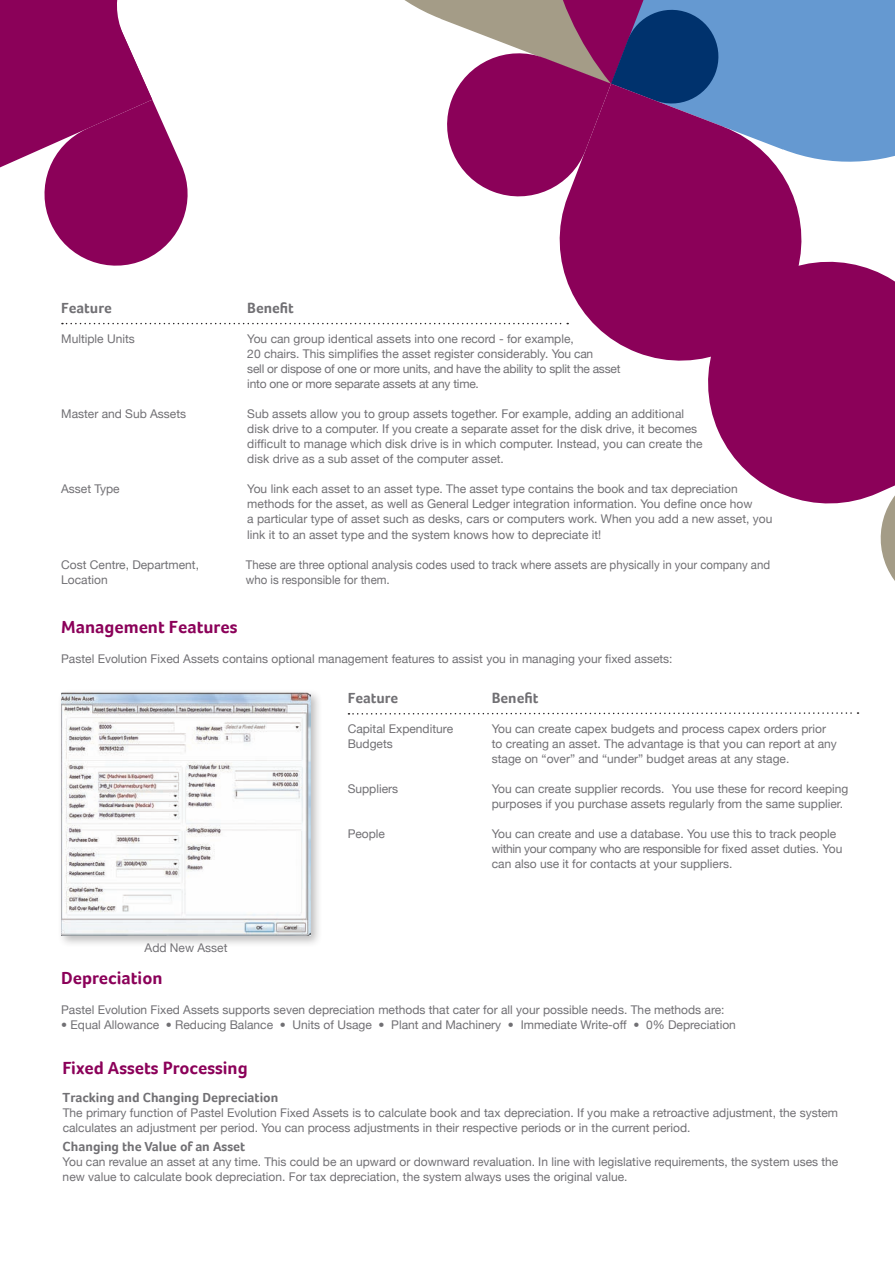
<style>
.page{position:relative;width:895px;height:1273px;background:#fff}
.page>*{position:absolute;margin:0;border:0;box-sizing:border-box;transform-origin:0 0}
.Subhead2{font:700 18px "Foco";color:#8b0159}
.Grey_Subhead{font:700 15px "Foco";color:#717074}
.Subhead{font:700 15px "Foco";color:#717074}
.Subhead-2{font:700 13.5px "Foco";color:#717074}
.Body_Copy{font:12px/15px "Helvetica Neue";color:#717074}
.Body_Copy-2{font:12px/15px "Helvetica Neue";letter-spacing:-.02em;color:#717074}
.Body_Copy-3{font:12px "Helvetica Neue";color:#717074;scale:.95 1}
</style>
<div class="page">
<svg style="left:348px;top:712px;width:510px;height:3px"></svg>
<div style="left:57px;top:688px;width:266px;height:259px;background:#231f20;opacity:.3"></div>
<img style="left:61px;top:692px;width:249px;height:243px">
<svg style="left:0;top:0;width:895px;height:581px"></svg>
<p class="Grey_Subhead" style="left:61px;top:299px;width:52px">Feature</p>
<p class="Grey_Subhead" style="left:247px;top:299px;width:48px">Benefit</p>
<p class="Body_Copy" style="left:61px;top:331px;width:75px">Multiple Units</p>
<p class="Body_Copy-2" style="left:247px;top:331px;width:374px">You can group identical assets into one record - for example,<br>20 chairs. This simplifies the asset register considerably. You can<br>sell or dispose of one or more units, and have the ability to split the asset into one or more separate assets at any time.</p>
<p class="Body_Copy" style="left:61px;top:406px;width:126px">Master and Sub Assets</p>
<p class="Body_Copy" style="left:247px;top:406px;width:456px">Sub assets allow you to group assets together. For example, adding an additional disk drive to a computer. If you create a separate asset for the disk drive, it becomes difficult to manage which disk drive is in which computer. Instead, you can create the disk drive as a sub asset of the computer asset.</p>
<p class="Body_Copy" style="left:61px;top:481px;width:60px">Asset Type</p>
<p class="Body_Copy" style="left:247px;top:481px;width:526px">You link each asset to an asset type. The asset type contains the book and tax depreciation methods for the asset, as well as General Ledger integration information. You define once how<br>a particular type of asset such as desks, cars or computers work. When you add a new asset, you link it to an asset type and the system knows how to depreciate it!</p>
<p class="Body_Copy" style="left:61px;top:556px;width:139px">Cost Centre, Department,</p>
<p class="Body_Copy-3" style="left:246px;top:557px;width:553px">These are three optional analysis codes used to track where assets are physically in your company and</p>
<p class="Body_Copy" style="left:61px;top:571px;width:48px">Location</p>
<p class="Body_Copy-3" style="left:246px;top:572px;width:153px">who is responsible for them.</p>
<p class="Subhead2" style="left:61px;top:616px;width:178px">Management Features</p>
<p class="Body_Copy" style="left:61px;top:651px;width:612px">Pastel Evolution Fixed Assets contains optional management features to assist you in managing your fixed assets:</p>
<p class="Body_Copy" style="left:145px;top:940px;width:84px">Add New Asset</p>
<p class="Subhead" style="left:348px;top:689px;width:52px">Feature</p>
<p class="Subhead" style="left:492px;top:689px;width:48px">Benefit</p>
<p class="Body_Copy" style="left:348px;top:721px;width:107px">Capital Expenditure</p>
<p class="Body_Copy" style="left:492px;top:721px;width:336px">You can create capex budgets and process capex orders prior</p>
<p class="Body_Copy" style="left:348px;top:736px;width:47px">Budgets</p>
<p class="Body_Copy" style="left:492px;top:736px;width:346px">to creating an asset. The advantage is that you can report at any stage on “over” and “under” budget areas at any stage.</p>
<p class="Body_Copy" style="left:348px;top:781px;width:52px">Suppliers</p>
<p class="Body_Copy" style="left:492px;top:781px;width:358px">You can create supplier records. You use these for record keeping purposes if you purchase assets regularly from the same supplier.</p>
<p class="Body_Copy" style="left:348px;top:826px;width:39px">People</p>
<p class="Body_Copy" style="left:492px;top:826px;width:352px">You can create and use a database. You use this to track people within your company who are responsible for fixed asset duties. You can also use it for contacts at your suppliers.</p>
<p class="Subhead2" style="left:61px;top:967px;width:103px">Depreciation</p>
<p class="Body_Copy" style="left:61px;top:1002px;width:665px">Pastel Evolution Fixed Assets supports seven depreciation methods that cater for all your possible needs. The methods are:</p>
<p class="Body_Copy" style="left:61px;top:1017px;width:676px">• Equal Allowance • Reducing Balance • Units of Usage • Plant and Machinery • Immediate Write-off • 0% Depreciation</p>
<p class="Subhead2" style="left:63px;top:1057px;width:186px">Fixed Assets Processing</p>
<p class="Subhead-2" style="left:63px;top:1089px;width:217px">Tracking and Changing Depreciation</p>
<p class="Body_Copy" style="left:63px;top:1104px;width:777px">The primary function of Pastel Evolution Fixed Assets is to calculate book and tax depreciation. If you make a retroactive adjustment, the system calculates an adjustment per period. You can process adjustments in their respective periods or in the current period.</p>
<p class="Subhead-2" style="left:63px;top:1138px;width:184px">Changing the Value of an Asset</p>
<p class="Body_Copy" style="left:63px;top:1154px;width:777px">You can revalue an asset at any time. This could be an upward or downward revaluation. In line with legislative requirements, the system uses the new value to calculate book depreciation. For tax depreciation, the system always uses the original value.</p>
</div>
